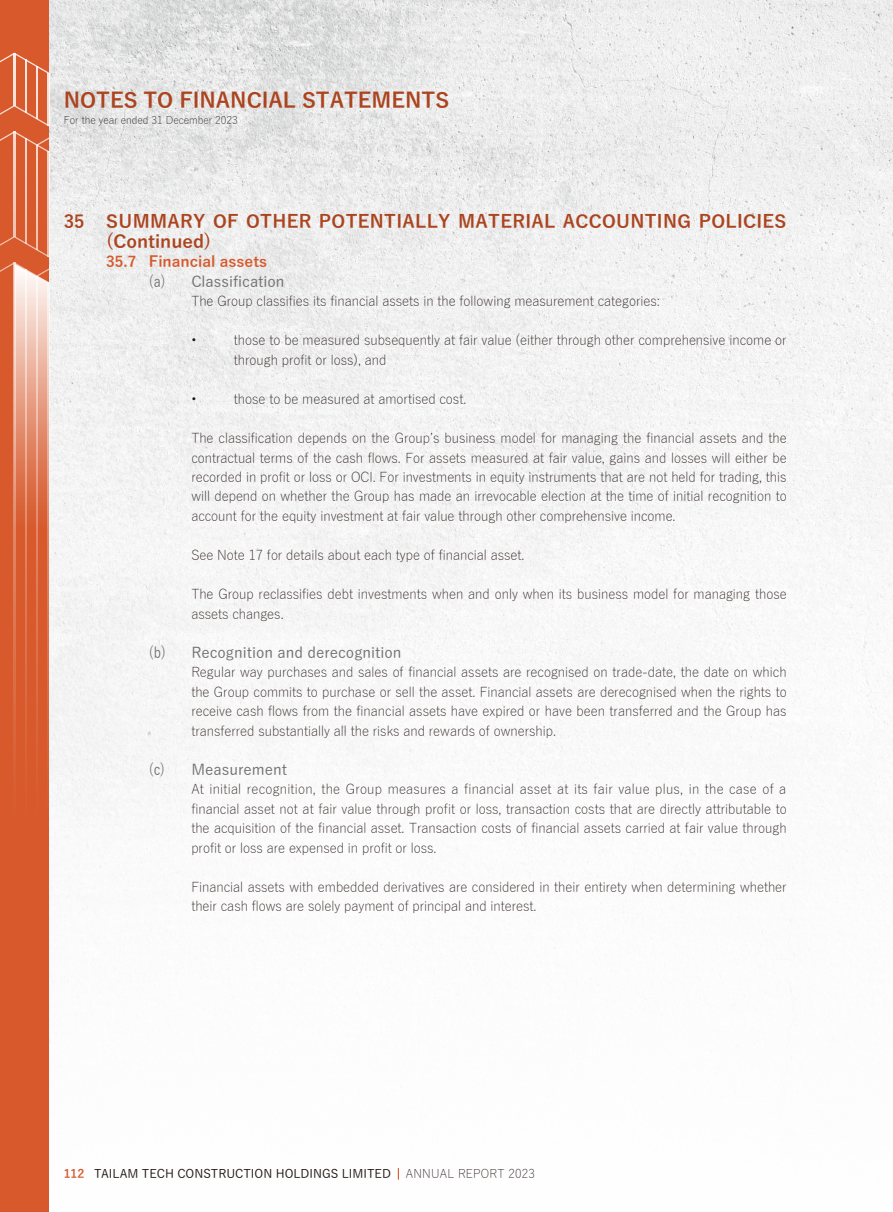
<style>
.page{position:relative;width:893px;height:1212px;background:#fff}
.page>*{position:absolute;margin:0;border:0;box-sizing:border-box;transform-origin:0 0}
.t1{font:700 21px "Yu Gothic";color:#ab441f}
.t2{font:700 18px/19.5px "Yu Gothic";letter-spacing:.02em;color:#ab441f}
.t3{font:500 15px "Yu Gothic";color:#727272;scale:.85 1}
.t4{font:700 15px "Yu Gothic";color:#d7592c}
.t5{font:300 13.5px/19.5px "Yu Gothic";color:#231916}
.t6{font:500 12px "Yu Gothic";color:#231916}
.t7{font:300 10.5px "Yu Gothic";color:#231916}
.s1{font-weight:700;color:#d7592c}
.s2{font-weight:300}
</style>
<div class="page">
<div style="left:0;top:0;width:893px;height:1212px;background:linear-gradient(to bottom,#e9e9ea,#fff)"></div>
<div style="left:0;top:0;width:49px;height:1212px;background:#d7592c"></div>
<svg style="left:14px;top:683px;width:1px;height:75px"></svg>
<svg style="left:36px;top:683px;width:2px;height:75px"></svg>
<svg style="left:25px;top:683px;width:1px;height:75px"></svg>
<svg style="left:48px;top:683px;width:1px;height:75px"></svg>
<svg style="left:0;top:53px;width:49px;height:630px"></svg>
<hr style="left:14px;top:53px;width:1px;height:53px;background:#f8e4dd">
<hr style="left:36px;top:66px;width:2px;height:53px;background:#f7e1d9">
<hr style="left:25px;top:60px;width:1px;height:52px;background:#f8e2da">
<hr style="left:48px;top:73px;width:1px;height:52px;background:#f7dfd7">
<h1 class="t1" style="left:64px;top:88px;width:387px">NOTES TO FINANCIAL STATEMENTS</h1>
<p class="t7" style="left:64px;top:110px;width:176px">For the year ended 31 December 2023</p>
<h2 class="t2" style="left:106px;top:212px;width:682px;text-indent:-43px">35 SUMMARY OF OTHER POTENTIALLY MATERIAL ACCOUNTING POLICIES (Continued)</h2>
<p class="t4" style="left:106px;top:253px;width:162px">35.7 Financial assets</p>
<p class="t3" style="left:149px;top:268px;width:161px">(a) Classification</p>
<p class="t5" style="left:191px;top:290px;width:470px">The Group classifies its financial assets in the following measurement categories:</p>
<p class="t5" style="left:191px;top:329px;width:7px">•</p>
<p class="t5" style="left:234px;top:329px;width:554px">those to be measured subsequently at fair value (either through other comprehensive income or through profit or loss), and</p>
<p class="t5" style="left:191px;top:387px;width:7px">•</p>
<p class="t5" style="left:234px;top:387px;width:234px">those to be measured at amortised cost.</p>
<p class="t5" style="left:191px;top:426px;width:597px;text-align:justify">The classification depends on the Group’s business model for managing the financial assets and the contractual terms of the cash flows. For assets measured at fair value, gains and losses will either be recorded in profit or loss or OCI. For investments in equity instruments that are not held for trading, this will depend on whether the Group has made an irrevocable election at the time of initial recognition to account for the equity investment at fair value through other comprehensive income.</p>
<p class="t5" style="left:191px;top:543px;width:335px">See Note 17 for details about each type of financial asset.</p>
<p class="t5" style="left:191px;top:582px;width:597px">The Group reclassifies debt investments when and only when its business model for managing those assets changes.</p>
<p class="t3" style="left:149px;top:638px;width:299px">(b) Recognition and derecognition</p>
<p class="t5" style="left:191px;top:660px;width:597px;text-align:justify">Regular way purchases and sales of financial assets are recognised on trade-date, the date on which the Group commits to purchase or sell the asset. Financial assets are derecognised when the rights to receive cash flows from the financial assets have expired or have been transferred and the Group has transferred substantially all the risks and rewards of ownership.</p>
<p class="t3" style="left:149px;top:755px;width:164px">(c) Measurement</p>
<p class="t5" style="left:191px;top:777px;width:597px;text-align:justify">At initial recognition, the Group measures a financial asset at its fair value plus, in the case of a financial asset not at fair value through profit or loss, transaction costs that are directly attributable to the acquisition of the financial asset. Transaction costs of financial assets carried at fair value through profit or loss are expensed in profit or loss.</p>
<p class="t5" style="left:191px;top:875px;width:597px">Financial assets with embedded derivatives are considered in their entirety when determining whether their cash flows are solely payment of principal and interest.</p>
<p class="t6" style="left:64px;top:1163px;width:473px"><span class="s1">112</span> TAILAM TECH CONSTRUCTION HOLDINGS LIMITED <span class="s2">ANNUAL REPORT 2023</span></p>
</div>
